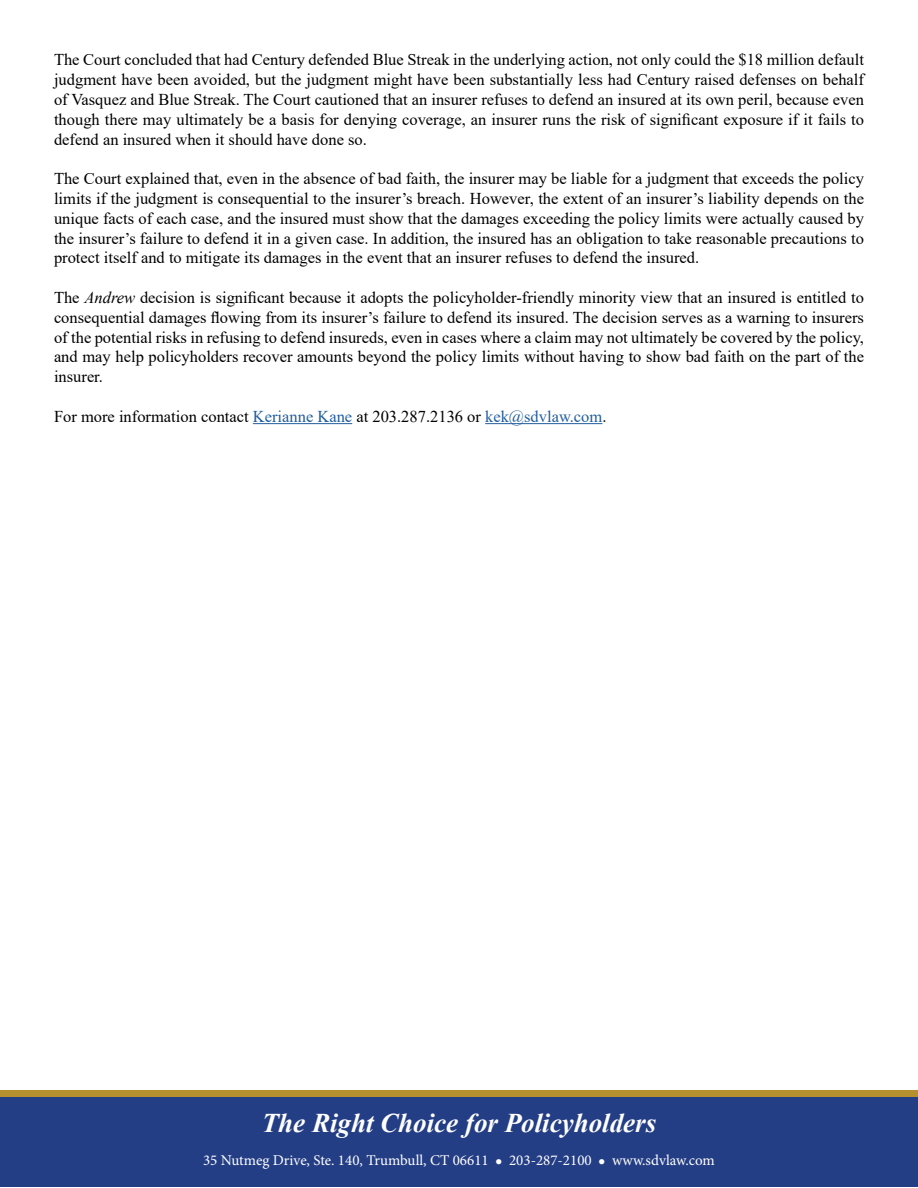
<style>
.page{position:relative;width:918px;height:1188px;background:#fff}
.page>*{position:absolute;margin:0;border:0;box-sizing:border-box;transform-origin:0 0}
.t1{font:italic 700 27px "Times New Roman";color:#fff}
.t2{font:16.5px/19.8px "Times New Roman";color:#000;text-align:justify}
.t3{font:15px "Minion Pro";color:#fff}
.s1{font-style:italic}
.s2{color:#215e9e}
</style>
<div class="page">
<hr style="left:253px;top:423px;width:99px;height:1px;background:#215e9e">
<hr style="left:485px;top:423px;width:117px;height:1px;background:#215e9e">
<div style="left:0;top:1090px;width:918px;height:9px;background:#b6902f"></div>
<div style="left:0;top:1097px;width:918px;height:90px;background:#243e86"></div>
<p class="t2" style="left:54px;top:49px;width:812px">The Court concluded that had Century defended Blue Streak in the underlying action, not only could the $18 million default judgment have been avoided, but the judgment might have been substantially less had Century raised defenses on behalf of Vasquez and Blue Streak. The Court cautioned that an insurer refuses to defend an insured at its own peril, because even though there may ultimately be a basis for denying coverage, an insurer runs the risk of significant exposure if it fails to defend an insured when it should have done so.</p>
<p class="t2" style="left:54px;top:168px;width:812px">The Court explained that, even in the absence of bad faith, the insurer may be liable for a judgment that exceeds the policy limits if the judgment is consequential to the insurer’s breach. However, the extent of an insurer’s liability depends on the unique facts of each case, and the insured must show that the damages exceeding the policy limits were actually caused by the insurer’s failure to defend it in a given case. In addition, the insured has an obligation to take reasonable precautions to protect itself and to mitigate its damages in the event that an insurer refuses to defend the insured.</p>
<p class="t2" style="left:54px;top:287px;width:812px">The <span class="s1">Andrew</span> decision is significant because it adopts the policyholder-friendly minority view that an insured is entitled to consequential damages flowing from its insurer’s failure to defend its insured. The decision serves as a warning to insurers of the potential risks in refusing to defend insureds, even in cases where a claim may not ultimately be covered by the policy, and may help policyholders recover amounts beyond the policy limits without having to show bad faith on the part of the insurer.</p>
<p class="t2" style="left:54px;top:406px;width:554px">For more information contact <span class="s2">Kerianne Kane</span> at 203.287.2136 or <span class="s2">kek@sdvlaw.com</span>.</p>
<h1 class="t1" style="left:262px;top:1104px;width:396px">The Right Choice for Policyholders</h1>
<p class="t3" style="left:203px;top:1150px;width:513px">35 Nutmeg Drive, Ste. 140, Trumbull, CT 06611 ● 203-287-2100 ● www.sdvlaw.com</p>
</div>
